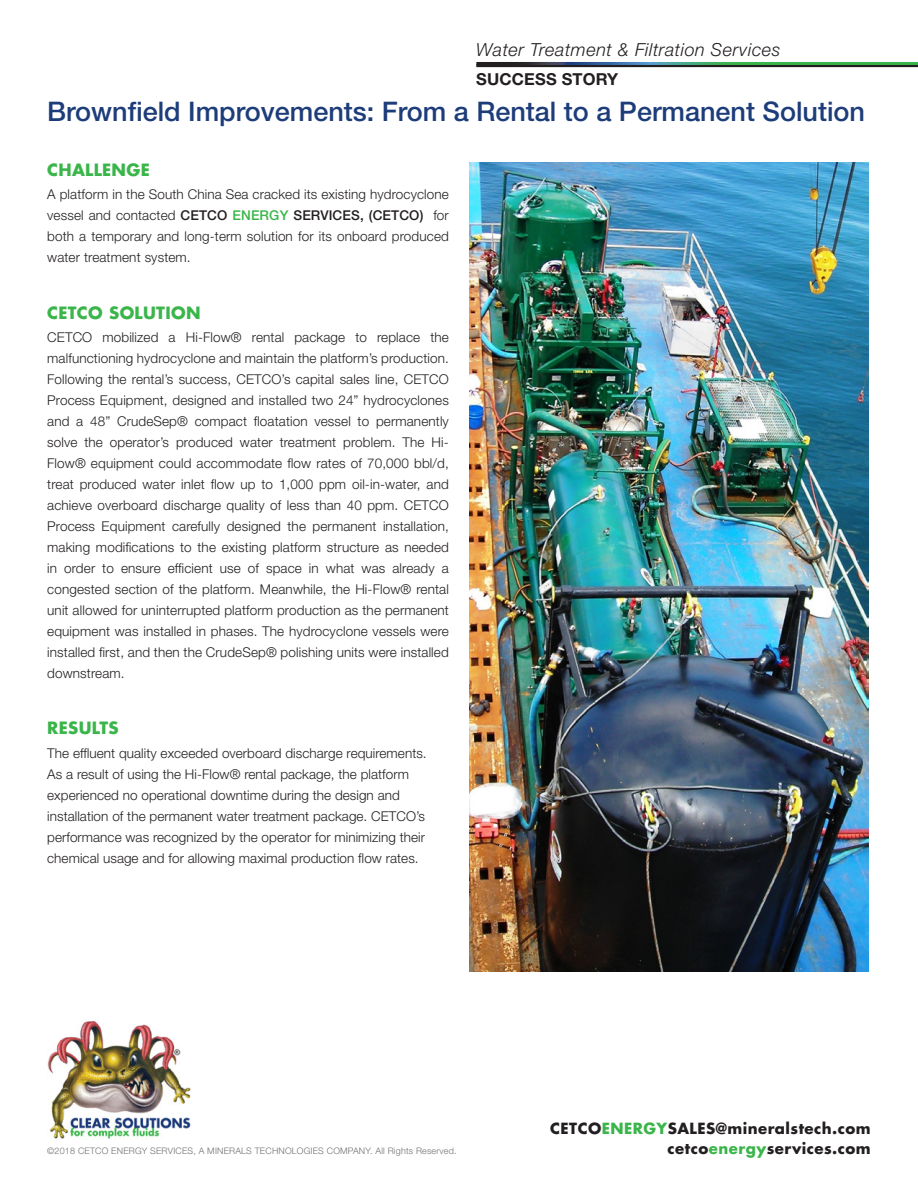
<style>
.page{position:relative;width:918px;height:1188px;background:#fff}
.page>*{position:absolute;margin:0;border:0;box-sizing:border-box;transform-origin:0 0}
.t1{font:500 27px "Helvetica Neue LT Std";color:#1d3c7a}
.Product_Line{font:italic 300 18px "Helvetica Neue LT Std";letter-spacing:.03em;color:#231f20}
.Subtitles{font:700 16.5px "Futura Std";letter-spacing:.02em;color:#3ab54a}
.Success_Story{font:700 16.5px "Helvetica Neue LT Std";letter-spacing:.01em;color:#231f20}
.Website{font:700 15px "Futura Std";letter-spacing:.03em;color:#231f20}
.Body_Copy{font:300 13.5px/21px "Helvetica Neue LT Std";letter-spacing:.005em;color:#231f20;text-align:justify}
.Copyright{font:300 9px "Helvetica Neue LT Std";letter-spacing:.02em;color:#707271}
.s1{font-weight:500}
.s2{font-weight:500;color:#3ab54a}
.s3{color:#3ab54a}
</style>
<div class="page">
<img style="left:47px;top:1020px;width:144px;height:119px">
<img style="left:469px;top:163px;width:400px;height:809px">
<hr style="left:476px;top:64px;width:442px;height:3px;background:#231f20">
<hr style="left:476px;top:62px;width:442px;height:3px;background:#fff">
<p class="Product_Line" style="left:476px;top:39px;width:306px">Water Treatment &amp; Filtration Services</p>
<p class="Success_Story" style="left:476px;top:69px;width:143px">SUCCESS STORY</p>
<p class="t1" style="left:47px;top:95px;width:819px">Brownfield Improvements: From a Rental to a Permanent Solution</p>
<p class="Subtitles" style="left:47px;top:159px;width:104px">CHALLENGE</p>
<p class="Body_Copy" style="left:47px;top:184px;width:403px">A platform in the South China Sea cracked its existing hydrocyclone vessel and contacted <span class="s1">CETCO</span> <span class="s2">ENERGY</span> <span class="s1">SERVICES, (CETCO)</span> for both a temporary and long-term solution for its onboard produced water treatment system.</p>
<p class="Subtitles" style="left:47px;top:301px;width:155px">CETCO SOLUTION</p>
<p class="Body_Copy" style="left:47px;top:326px;width:403px">CETCO mobilized a Hi-Flow® rental package to replace the malfunctioning hydrocyclone and maintain the platform’s production.<br>Following the rental’s success, CETCO’s capital sales line, CETCO Process Equipment, designed and installed two 24” hydrocyclones and a 48” CrudeSep® compact floatation vessel to permanently solve the operator’s produced water treatment problem. The Hi-Flow® equipment could accommodate flow rates of 70,000 bbl/d, treat produced water inlet flow up to 1,000 ppm oil-in-water, and achieve overboard discharge quality of less than 40 ppm. CETCO Process Equipment carefully designed the permanent installation, making modifications to the existing platform structure as needed in order to ensure efficient use of space in what was already a congested section of the platform. Meanwhile, the Hi-Flow® rental unit allowed for uninterrupted platform production as the permanent equipment was installed in phases. The hydrocyclone vessels were installed first, and then the CrudeSep® polishing units were installed downstream.</p>
<p class="Subtitles" style="left:47px;top:717px;width:73px">RESULTS</p>
<p class="Body_Copy" style="left:47px;top:742px;width:381px;text-align:left">The effluent quality exceeded overboard discharge requirements.<br>As a result of using the Hi-Flow® rental package, the platform experienced no operational downtime during the design and installation of the permanent water treatment package. CETCO’s performance was recognized by the operator for minimizing their chemical usage and for allowing maximal production flow rates.</p>
<p class="Website" style="left:550px;top:1119px;width:322px">CETCO<span class="s3">ENERGY</span>SALES@mineralstech.com</p>
<p class="Copyright" style="left:47px;top:1145px;width:411px">©2018 CETCO ENERGY SERVICES, A MINERALS TECHNOLOGIES COMPANY. All Rights Reserved.</p>
<p class="Website" style="left:668px;top:1138px;width:205px">cetco<span class="s3">energy</span>services.com</p>
</div>
